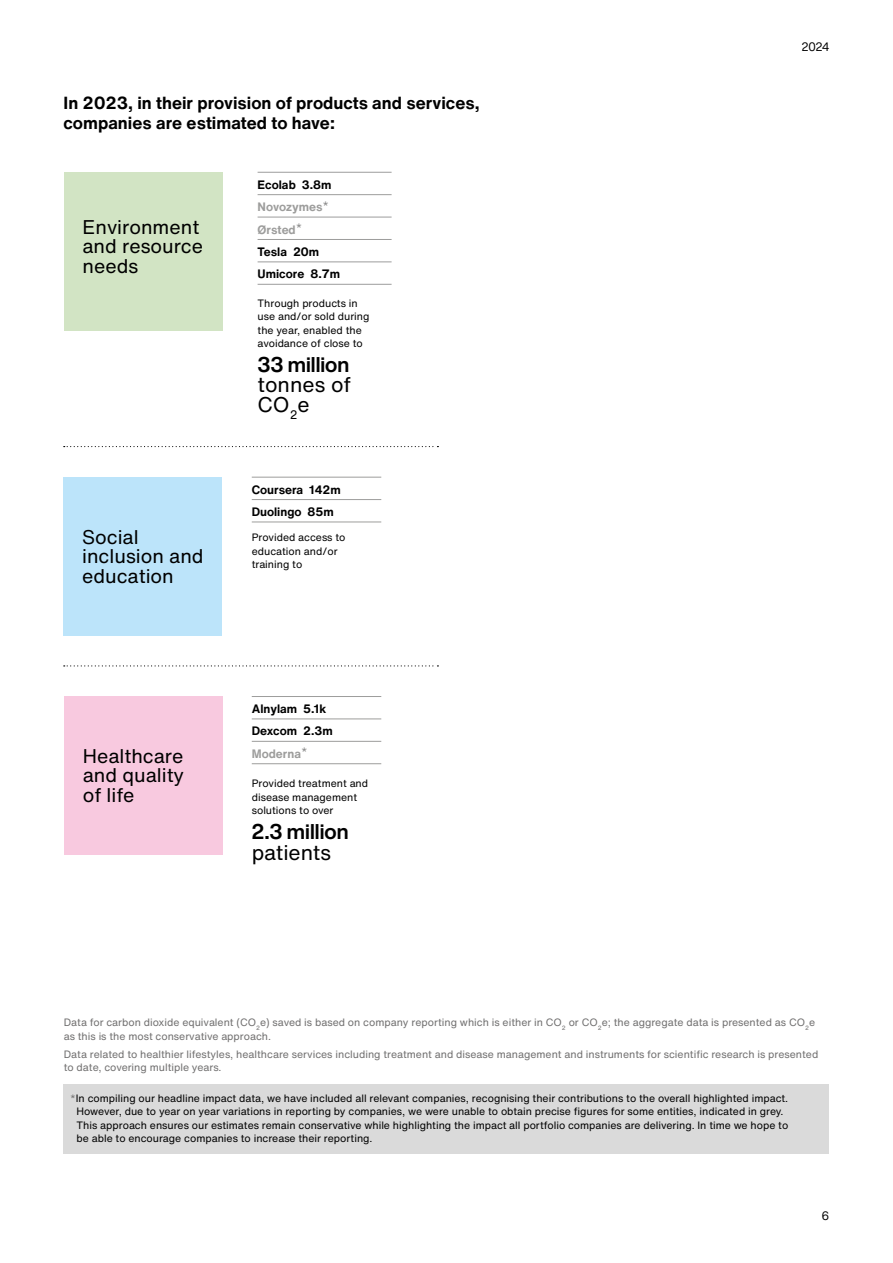
<style>
.page{position:relative;width:893px;height:1263px;background:#fff}
.page>*{position:absolute;margin:0;border:0;box-sizing:border-box;transform-origin:0 0}
.t1{font:21px/20.2px "Helvetica Now Text";color:#000}
.t2{font:700 21px "Helvetica Now Display";color:#000}
.t3{font:19.5px/19.5px "Helvetica Now Text";color:#000}
.t4{font:700 17.25px/20.7px "Helvetica Now Text";color:#000}
.t5{font:700 12px/22.4px "Helvetica Now Text";color:#000}
.t6{font:700 12px "Helvetica Now Text";color:#9d9d9c}
.t7{font:12px "Helvetica Now Display";color:#000}
.t8{font:10.5px/13.5px "Helvetica Now Text";color:#000}
.t9{font:10.5px/13.5px "Helvetica Now Text";color:#706f6f}
.s1{color:#9d9d9c}
.s2{font-weight:400;color:#878787}
.s3{color:#706f6f}
</style>
<div class="page">
<div style="left:64px;top:1084px;width:765px;height:70px;background:#dadada"></div>
<svg style="left:64px;top:446px;width:374px;height:1px"></svg>
<svg style="left:64px;top:665px;width:374px;height:1px"></svg>
<hr style="left:252px;top:718px;width:129px;height:1px;background:#9d9d9c">
<hr style="left:252px;top:741px;width:129px;height:1px;background:#9d9d9c">
<hr style="left:252px;top:763px;width:129px;height:1px;background:#9d9d9c">
<hr style="left:252px;top:696px;width:129px;height:1px;background:#9d9d9c">
<div style="left:64px;top:696px;width:159px;height:159px;background:#f8c9df"></div>
<div style="left:63px;top:477px;width:159px;height:159px;background:#bce4fa"></div>
<hr style="left:252px;top:499px;width:129px;height:1px;background:#9d9d9c">
<hr style="left:252px;top:522px;width:129px;height:1px;background:#9d9d9c">
<hr style="left:252px;top:477px;width:129px;height:1px;background:#9d9d9c">
<hr style="left:258px;top:194px;width:134px;height:1px;background:#9d9d9c">
<hr style="left:258px;top:217px;width:134px;height:1px;background:#9d9d9c">
<hr style="left:258px;top:239px;width:134px;height:1px;background:#9d9d9c">
<hr style="left:258px;top:261px;width:134px;height:1px;background:#9d9d9c">
<hr style="left:258px;top:284px;width:134px;height:1px;background:#9d9d9c">
<hr style="left:258px;top:172px;width:134px;height:1px;background:#9d9d9c">
<div style="left:64px;top:172px;width:158px;height:159px;background:#d2e4c4"></div>
<h3 class="t4" style="left:64px;top:92px;width:417px">In 2023, in their provision of products and services, companies are estimated to have:</h3>
<h2 class="t3" style="left:83px;top:217px;width:122px">Environment and resource needs</h2>
<h2 class="t3" style="left:82px;top:527px;width:123px">Social inclusion and education</h2>
<p class="t5" style="left:258px;top:173px;width:84px">Ecolab 3.8m<br><span class="s1">Novozymes</span><span class="s2">*<br></span><span class="s1">Ørsted</span><span class="s2">*<br></span>Tesla 20m<br>Umicore 8.7m</p>
<p class="t8" style="left:258px;top:296px;width:113px">Through products in use and/or sold during the year, enabled the avoidance of close to</p>
<h1 class="t2" style="left:258px;top:350px;width:93px">33 million</h1>
<h1 class="t1" style="left:258px;top:374px;width:95px">tonnes of<br>CO<sub>2</sub>e</h1>
<p class="t5" style="left:252px;top:478px;width:91px">Coursera 142m<br>Duolingo 85m</p>
<p class="t8" style="left:252px;top:531px;width:95px">Provided access to education and/or training to</p>
<p class="t5" style="left:252px;top:698px;width:83px">Alnylam 5.1k<br>Dexcom 2.3m</p>
<h2 class="t3" style="left:83px;top:746px;width:102px">Healthcare</h2>
<p class="t6" style="left:252px;top:745px;width:57px">Moderna<span class="s2">*</span></p>
<h2 class="t3" style="left:83px;top:766px;width:103px">and quality of life</h2>
<p class="t8" style="left:252px;top:776px;width:118px">Provided treatment and disease management solutions to over</p>
<h1 class="t2" style="left:252px;top:817px;width:98px">2.3 million</h1>
<h1 class="t1" style="left:252px;top:843px;width:81px">patients</h1>
<p class="t7" style="left:802px;top:39px;width:29px">2024</p>
<p class="t9" style="left:64px;top:1016px;width:753px">Data for carbon dioxide equivalent (CO<sub>2</sub>e) saved is based on company reporting which is either in CO<sub>2</sub> or CO<sub>2</sub>e; the aggregate data is presented as CO<sub>2</sub>e as this is the most conservative approach.</p>
<p class="t9" style="left:64px;top:1047px;width:756px">Data related to healthier lifestyles, healthcare services including treatment and disease management and instruments for scientific research is presented to date, covering multiple years.</p>
<p class="t8" style="left:77px;top:1091px;width:713px;text-indent:-6px"><span class="s3">*</span>In compiling our headline impact data, we have included all relevant companies, recognising their contributions to the overall highlighted impact.<br>However, due to year on year variations in reporting by companies, we were unable to obtain precise figures for some entities, indicated in grey.<br>This approach ensures our estimates remain conservative while highlighting the impact all portfolio companies are delivering. In time we hope to be able to encourage companies to increase their reporting.</p>
<p class="t7" style="left:822px;top:1208px;width:9px">6</p>
</div>
